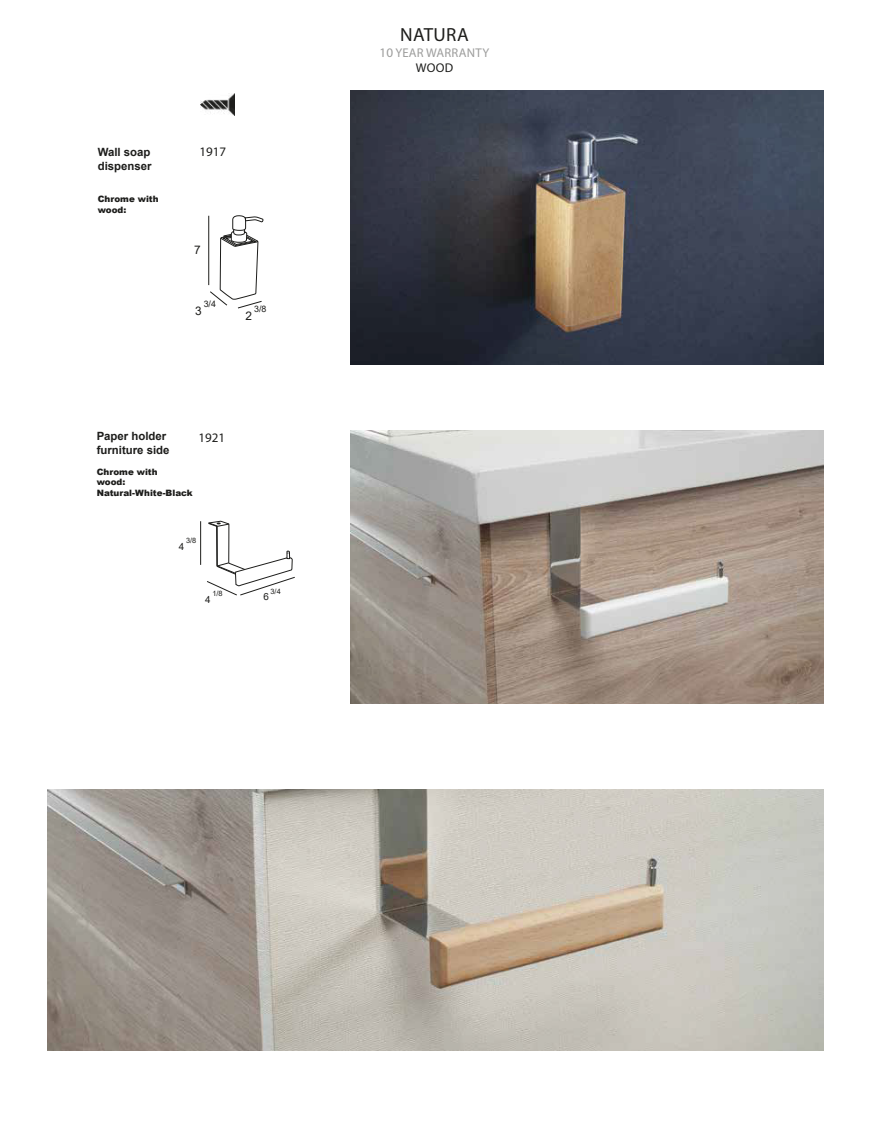
<style>
.page{position:relative;width:869px;height:1134px;background:#fff}
.page>*{position:absolute;margin:0;border:0;box-sizing:border-box;transform-origin:0 0}
.t1{font:19px "Myriad Pro";letter-spacing:.02em;color:#1d1d1b}
.t2{font:13px "Myriad Pro";color:#1d1d1b}
.t3{font:12.75px/15.2px "Myriad Pro";letter-spacing:.02em;color:#9d9d9c;text-align:center}
.t4{font:11.88px "Arial";color:#1d1d1b}
.t5{font:700 11.38px/13.6px "Arial";color:#1d1d1b}
.t6{font:9.88px "Arial";color:#1d1d1b}
.t7{font:8.88px "Arial";color:#1d1d1b}
.t8{font:900 8.75px/10.5px "Arial";color:#1d1d1b}
.t9{font:7.38px "Arial";color:#1d1d1b}
.s1{font-size:13.12px}
.s2{color:#1d1d1b}
</style>
<div class="page">
<img style="left:350px;top:91px;width:473px;height:273px">
<img style="left:200px;top:93px;width:34px;height:22px">
<hr style="left:208px;top:216px;width:1px;height:69px;background:#1d1d1b">
<svg style="left:210px;top:215px;width:54px;height:93px"></svg>
<hr style="left:200px;top:521px;width:1px;height:44px;background:#1d1d1b">
<svg style="left:207px;top:521px;width:88px;height:75px"></svg>
<img style="left:350px;top:430px;width:473px;height:274px">
<img style="left:47px;top:789px;width:775px;height:262px">
<h3 class="t5" style="left:98px;top:145px;width:55px">Wall soap dispenser</h3>
<p class="t8" style="left:98px;top:194px;width:62px">Chrome with wood:</p>
<h2 class="t2" style="left:199px;top:143px;width:28px">1917</h2>
<h3 class="t4" style="left:194px;top:241px;width:8px">7</h3>
<p class="t7" style="left:203px;top:298px;width:14px">3/4</p>
<h3 class="t4" style="left:195px;top:303px;width:8px">3</h3>
<p class="t7" style="left:254px;top:303px;width:14px">3/8</p>
<h3 class="t4" style="left:245px;top:308px;width:8px">2</h3>
<h3 class="t5" style="left:97px;top:429px;width:74px">Paper holder furniture side</h3>
<p class="t8" style="left:97px;top:466px;width:97px">Chrome with<br>wood:<br>Natural-White-Black</p>
<h2 class="t2" style="left:198px;top:429px;width:28px">1921</h2>
<p class="t9" style="left:186px;top:535px;width:12px">3/8</p>
<p class="t6" style="left:179px;top:539px;width:7px">4</p>
<p class="t9" style="left:270px;top:586px;width:12px">3/4</p>
<p class="t9" style="left:212px;top:589px;width:12px">1/8</p>
<p class="t6" style="left:263px;top:590px;width:7px">6</p>
<p class="t6" style="left:205px;top:593px;width:7px">4</p>
<h1 class="t1" style="left:400px;top:23px;width:70px">NATURA</h1>
<h3 class="t3" style="left:379px;top:45px;width:111px"><span class="s1">10</span> YEAR WARRANTY<br><span class="s2">WOOD</span></h3>
</div>
